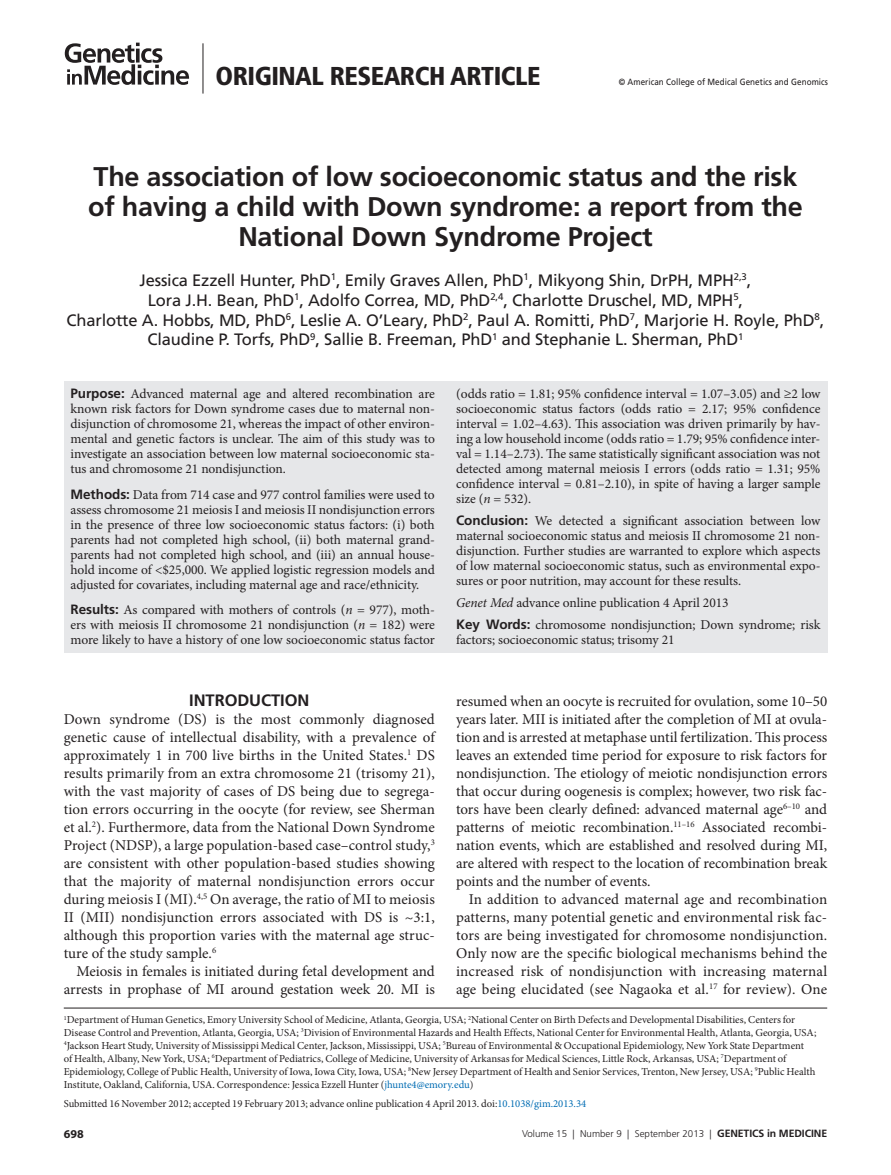
<style>
.page{position:relative;width:891px;height:1175px;background:#fff}
.page>*{position:absolute;margin:0;border:0;box-sizing:border-box;transform-origin:0 0}
.t1{font:700 27px/30px "Frutiger LT Pro";letter-spacing:-.01em;color:#231f20;text-align:center}
.t2{font:900 condensed 25.8px "Frutiger LT Pro";letter-spacing:-.02em;color:#231f20}
.t3{font:16.5px/19.8px "Frutiger LT Pro";letter-spacing:-.01em;color:#231f20;text-align:center}
.t4{font:700 16.5px "Frutiger LT Pro";letter-spacing:-.005em;color:#231f20}
.t5{font:15px/18px "Minion Pro";letter-spacing:-.005em;color:#231f20;text-align:justify}
.t6{font:13.5px/15px "Minion Pro";letter-spacing:-.005em;color:#231f20;text-align:justify}
.t7{font:700 12px "Myriad Pro";color:#231f20}
.t8{font:10.65px/12.9px "Minion Pro";color:#231f20}
.t9{font:300 9.75px "Frutiger LT Pro";color:#231f20}
.t10{font:9px "Frutiger LT Pro";letter-spacing:.005em;color:#231f20;scale:.9 1}
.s1{font-family:"Frutiger LT Pro";font-weight:700}
.s2{font-style:italic}
.s3{color:#006cb3}
.s4{font-weight:700;font-size:10.5px}
</style>
<div class="page">
<hr style="left:203px;top:43px;width:1px;height:51px;background:#231f20">
<svg style="left:65px;top:43px;width:124px;height:42px"></svg>
<div style="left:64px;top:381px;width:763px;height:272px;background:#e6e7e9"></div>
<hr style="left:64px;top:1007px;width:763px;height:1px;background:#231f20">
<h2 class="t2" style="left:216px;top:60px;width:326px">ORIGINAL RESEARCH ARTICLE</h2>
<p class="t10" style="left:619px;top:76px;width:234px">© American College of Medical Genetics and Genomics</p>
<h1 class="t1" style="left:88px;top:162px;width:716px">The association of low socioeconomic status and the risk of having a child with Down syndrome: a report from the<br>National Down Syndrome Project</h1>
<p class="t3" style="left:67px;top:270px;width:759px">Jessica Ezzell Hunter, PhD<sup>1</sup>, Emily Graves Allen, PhD<sup>1</sup>, Mikyong Shin, DrPH, MPH<sup>2,3</sup>,<br>Lora J.H. Bean, PhD<sup>1</sup>, Adolfo Correa, MD, PhD<sup>2,4</sup>, Charlotte Druschel, MD, MPH<sup>5</sup>,<br>Charlotte A. Hobbs, MD, PhD<sup>6</sup>, Leslie A. O’Leary, PhD<sup>2</sup>, Paul A. Romitti, PhD<sup>7</sup>, Marjorie H. Royle, PhD<sup>8</sup>, Claudine P. Torfs, PhD<sup>9</sup>, Sallie B. Freeman, PhD<sup>1</sup> and Stephanie L. Sherman, PhD<sup>1</sup></p>
<p class="t6" style="left:71px;top:386px;width:366px"><span class="s1">Purpose:</span> Advanced maternal age and altered recombination are known risk factors for Down syndrome cases due to maternal non&shy;disjunction of chromosome 21, whereas the impact of other environ&shy;mental and genetic factors is unclear. The aim of this study was to investigate an association between low maternal socioeconomic sta&shy;tus and chromosome 21 nondisjunction.</p>
<p class="t6" style="left:71px;top:487px;width:366px"><span class="s1">Methods:</span> Data from 714 case and 977 control families were used to assess chromosome 21 meiosis I and meiosis II nondisjunction errors in the presence of three low socioeconomic status factors: (i) both parents had not completed high school, (ii) both maternal grand&shy;parents had not completed high school, and (iii) an annual house&shy;hold income of &lt;$25,000. We applied logistic regression models and adjusted for covariates, including maternal age and race/ethnicity.</p>
<p class="t6" style="left:71px;top:602px;width:366px"><span class="s1">Results:</span> As compared with mothers of controls (<span class="s2">n</span> = 977), moth&shy;ers with meiosis II chromosome 21 nondisjunction (<span class="s2">n</span> = 182) were more likely to have a history of one low socioeconomic status factor</p>
<p class="t4" style="left:189px;top:690px;width:122px">introduction</p>
<p class="t5" style="left:64px;top:710px;width:373px">Down syndrome (DS) is the most commonly diagnosed genetic cause of intellectual disability, with a prevalence of approximately 1 in 700 live births in the United States.<sup>1</sup> DS results primarily from an extra chromosome 21 (trisomy 21), with the vast majority of cases of DS being due to segrega&shy;tion errors occurring in the oocyte (for review, see Sherman et al.<sup>2</sup>). Furthermore, data from the National Down Syndrome Project (NDSP), a large population-based case–control study,<sup>3 </sup>are consistent with other population-based studies showing that the majority of maternal nondisjunction errors occur during meiosis I (MI).<sup>4,5</sup> On average, the ratio of MI to meiosis II (MII) nondisjunction errors associated with DS is ~3:1, although this proportion varies with the maternal age struc&shy;ture of the study sample.<sup>6</sup></p>
<p class="t5" style="left:64px;top:962px;width:373px;text-align:right">Meiosis in females is initiated during fetal development and arrests in prophase of MI around gestation week 20. MI is</p>
<p class="t6" style="left:456px;top:386px;width:366px">(odds ratio = 1.81; 95% confidence interval = 1.07–3.05) and ≥2 low socioeconomic status factors (odds ratio = 2.17; 95% confidence interval = 1.02–4.63). This association was driven primarily by hav&shy;ing a low household income (odds ratio = 1.79; 95% confidence inter&shy;val = 1.14–2.73). The same statistically significant association was not detected among maternal meiosis I errors (odds ratio = 1.31; 95% confidence interval = 0.81–2.10), in spite of having a larger sample size (<span class="s2">n</span> = 532).</p>
<p class="t6" style="left:456px;top:513px;width:366px"><span class="s1">Conclusion:</span> We detected a significant association between low maternal socioeconomic status and meiosis II chromosome 21 non&shy;disjunction. Further studies are warranted to explore which aspects of low maternal socioeconomic status, such as environmental expo&shy;sures or poor nutrition, may account for these results.</p>
<p class="t6" style="left:456px;top:592px;width:366px;line-height:21.8px"><span class="s2">Genet Med</span> advance online publication 4 April 2013<br><span class="s1">Key Words:</span> chromosome nondisjunction; Down syndrome; risk</p>
<p class="t6" style="left:456px;top:632px;width:220px">factors; socioeconomic status; trisomy 21</p>
<p class="t5" style="left:456px;top:692px;width:373px">resumed when an oocyte is recruited for ovulation, some 10–50 years later. MII is initiated after the completion of MI at ovula&shy;tion and is arrested at metaphase until fertilization. This process leaves an extended time period for exposure to risk factors for nondisjunction. The etiology of meiotic nondisjunction errors that occur during oogenesis is complex; however, two risk fac&shy;tors have been clearly defined: advanced maternal age<sup>6–10</sup> and patterns of meiotic recombination.<sup>11–16</sup> Associated recombi&shy;nation events, which are established and resolved during MI, are altered with respect to the location of recombination break points and the number of events.</p>
<p class="t5" style="left:456px;top:890px;width:373px;text-indent:13px">In addition to advanced maternal age and recombination patterns, many potential genetic and environmental risk fac&shy;tors are being investigated for chromosome nondisjunction.<br>Only now are the specific biological mechanisms behind the increased risk of nondisjunction with increasing maternal age being elucidated (see Nagaoka et al.<sup>17</sup> for review). One</p>
<p class="t8" style="left:64px;top:1013px;width:754px"><sup>1</sup>Department of Human Genetics, Emory University School of Medicine, Atlanta, Georgia, USA; <sup>2</sup>National Center on Birth Defects and Developmental Disabilities, Centers for Disease Control and Prevention, Atlanta, Georgia, USA; <sup>3</sup>Division of Environmental Hazards and Health Effects, National Center for Environmental Health, Atlanta, Georgia, USA; <sup>4</sup>Jackson Heart Study, University of Mississippi Medical Center, Jackson, Mississippi, USA; <sup>5</sup>Bureau of Environmental &amp; Occupational Epidemiology, New York State Department<br>of Health, Albany, New York, USA; <sup>6</sup>Department of Pediatrics, College of Medicine, University of Arkansas for Medical Sciences, Little Rock, Arkansas, USA; <sup>7</sup>Department of Epidemiology, College of Public Health, University of Iowa, Iowa City, Iowa, USA; <sup>8</sup>New Jersey Department of Health and Senior Services, Trenton, New Jersey, USA; <sup>9</sup>Public Health Institute, Oakland, California, USA. Correspondence: Jessica Ezzell Hunter (<span class="s3">jhunte4@emory.edu</span>)</p>
<p class="t9" style="left:522px;top:1128px;width:307px">Volume 15 | Number 9 | September 2013 | <span class="s4">Genetics in medicine</span></p>
<p class="t8" style="left:64px;top:1097px;width:524px">Submitted 16 November 2012; accepted 19 February 2013; advance online publication 4 April 2013. doi:<span class="s3">10.1038/gim.2013.34</span></p>
<p class="t7" style="left:64px;top:1126px;width:21px">698</p>
</div>
